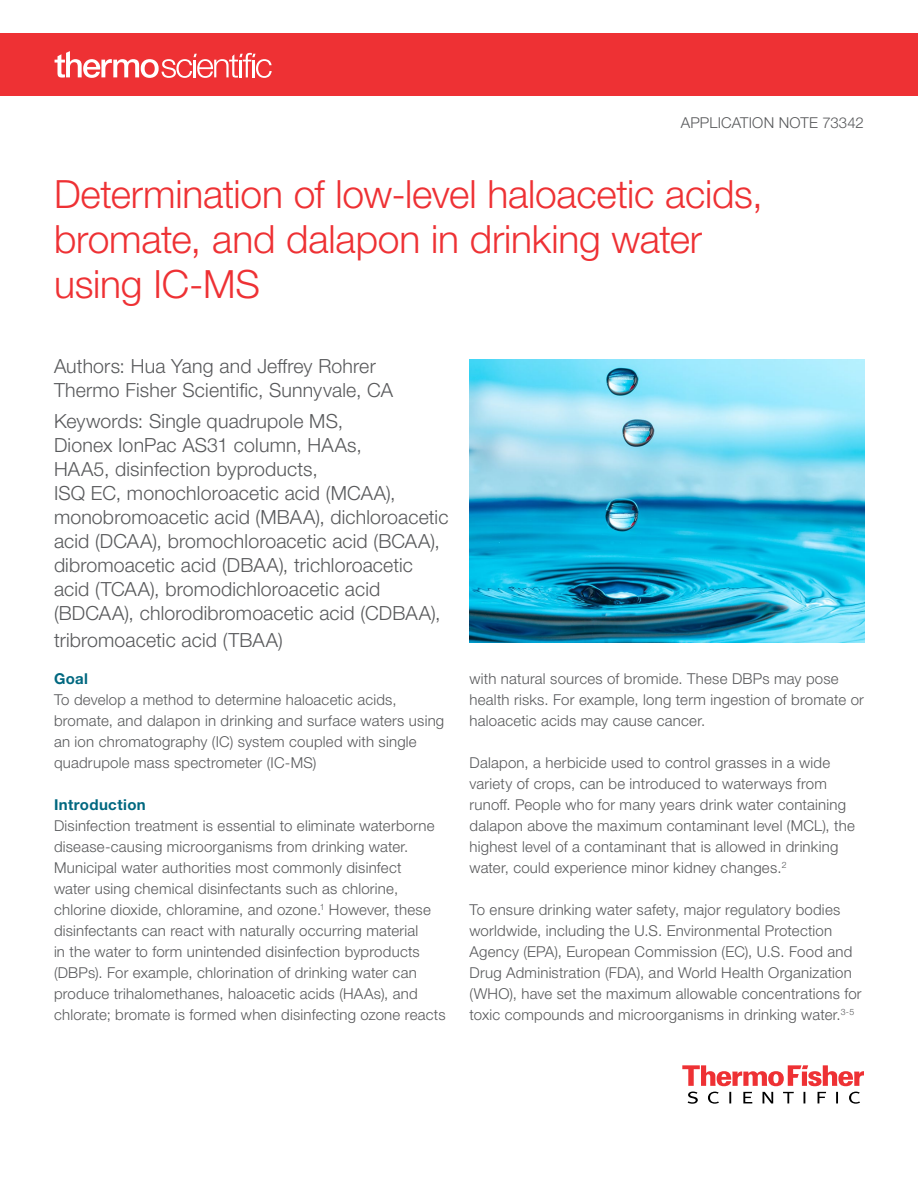
<style>
.page{position:relative;width:918px;height:1188px;background:#fff}
.page>*{position:absolute;margin:0;border:0;box-sizing:border-box;transform-origin:0 0}
.t1{font:300 39px/45px "Helvetica Neue LTW1 G";letter-spacing:-.005em;color:#ee3134}
.t2{font:300 19.5px/24px "Helvetica Neue LTW1 G";letter-spacing:.005em;color:#58595b}
.t3{font:300 15px/21px "Helvetica Neue LTW1 G";letter-spacing:.015em;color:#58595b}
.t4{font:700 15px "Helvetica Neue LTW1 G";letter-spacing:.025em;color:#006880}
</style>
<div class="page">
<svg style="left:682px;top:1065px;width:182px;height:21px"></svg>
<svg style="left:688px;top:1092px;width:172px;height:12px"></svg>
<div style="left:0;top:33px;width:918px;height:63px;background:#ee3134"></div>
<svg style="left:55px;top:51px;width:217px;height:27px"></svg>
<img style="left:469px;top:360px;width:396px;height:283px">
<p class="t3" style="left:681px;top:112px;width:185px">APPLICATION NOTE 73342</p>
<h1 class="t1" style="left:54px;top:171px;width:710px">Determination of low-level haloacetic acids, bromate, and dalapon in drinking water using IC-MS</h1>
<h2 class="t2" style="left:54px;top:354px;width:341px">Authors: Hua Yang and Jeffrey Rohrer<br>Thermo Fisher Scientific, Sunnyvale, CA</h2>
<p class="t2" style="left:54px;top:409px;width:396px">Keywords: Single quadrupole MS,<br>Dionex IonPac AS31 column, HAAs,<br>HAA5, disinfection byproducts,<br>ISQ EC, monochloroacetic acid (MCAA), monobromoacetic acid (MBAA), dichloroacetic acid (DCAA), bromochloroacetic acid (BCAA), dibromoacetic acid (DBAA), trichloroacetic acid (TCAA), bromodichloroacetic acid (BDCAA), chlorodibromoacetic acid (CDBAA),</p>
<h2 class="t2" style="left:54px;top:628px;width:230px">tribromoacetic acid (TBAA)</h2>
<p class="t4" style="left:54px;top:669px;width:36px">Goal</p>
<p class="t3" style="left:54px;top:689px;width:392px">To develop a method to determine haloacetic acids, bromate, and dalapon in drinking and surface waters using an ion chromatography (IC) system coupled with single quadrupole mass spectrometer (IC-MS)</p>
<p class="t4" style="left:54px;top:795px;width:93px">Introduction</p>
<p class="t3" style="left:54px;top:815px;width:393px">Disinfection treatment is essential to eliminate waterborne disease-causing microorganisms from drinking water.<br>Municipal water authorities most commonly disinfect<br>water using chemical disinfectants such as chlorine, chlorine dioxide, chloramine, and ozone.<sup>1</sup> However, these disinfectants can react with naturally occurring material<br>in the water to form unintended disinfection byproducts (DBPs). For example, chlorination of drinking water can produce trihalomethanes, haloacetic acids (HAAs), and chlorate; bromate is formed when disinfecting ozone reacts</p>
<p class="t3" style="left:470px;top:668px;width:396px">with natural sources of bromide. These DBPs may pose health risks. For example, long term ingestion of bromate or haloacetic acids may cause cancer.</p>
<p class="t3" style="left:470px;top:752px;width:387px">Dalapon, a herbicide used to control grasses in a wide variety of crops, can be introduced to waterways from runoff. People who for many years drink water containing dalapon above the maximum contaminant level (MCL), the highest level of a contaminant that is allowed in drinking water, could experience minor kidney changes.<sup>2</sup></p>
<p class="t3" style="left:469px;top:899px;width:394px">To ensure drinking water safety, major regulatory bodies worldwide, including the U.S. Environmental Protection Agency (EPA), European Commission (EC), U.S. Food and Drug Administration (FDA), and World Health Organization (WHO), have set the maximum allowable concentrations for toxic compounds and microorganisms in drinking water.<sup>3-5</sup></p>
</div>
